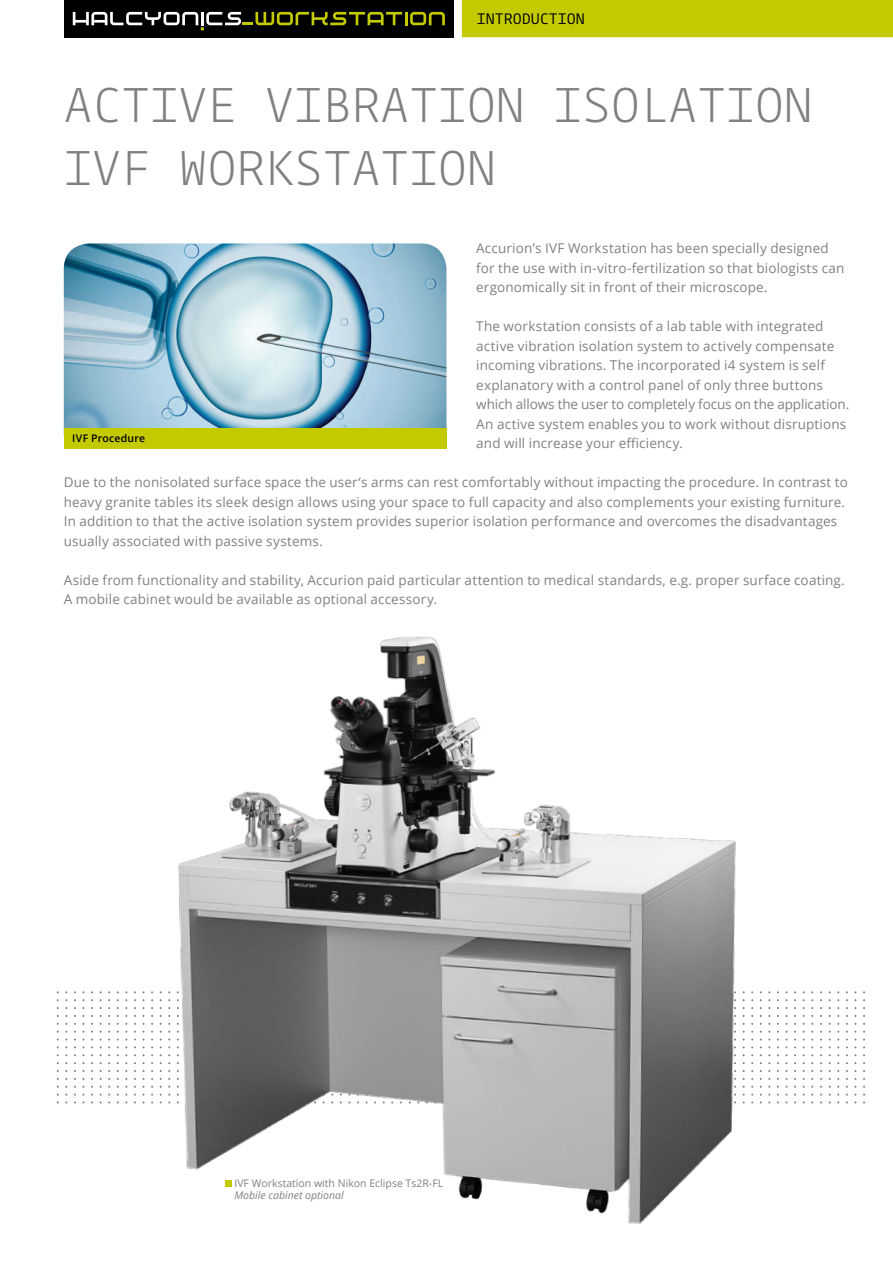
<style>
.page{position:relative;width:893px;height:1263px;background:#fff}
.page>*{position:absolute;margin:0;border:0;box-sizing:border-box;transform-origin:0 0}
.t1{font:300 48px/63px "Fedra Mono Std";color:#7f8181}
.t2{font:15px "Fedra Mono Std";color:#000}
.t3{font:13.5px/19.5px "Open Sans";letter-spacing:.01em;color:#7f8181}
.t4{font:10.5px "Open Sans";color:#7f8181}
.t5{font:italic 10.5px "Open Sans";color:#7f8181}
.t6{font:600 10.5px "Open Sans";letter-spacing:.02em;color:#000}
</style>
<div class="page">
<div style="left:462px;top:0;width:431px;height:37px;background:#c4ca00"></div>
<div style="left:64px;top:0;width:389px;height:37px;background:#000"></div>
<img style="left:64px;top:243px;width:382px;height:185px">
<div style="left:64px;top:428px;width:382px;height:21px;background:#c4ca00"></div>
<svg style="left:73px;top:12px;width:34px;height:13px"></svg>
<svg style="left:110px;top:12px;width:51px;height:13px"></svg>
<svg style="left:206px;top:12px;width:47px;height:13px"></svg>
<svg style="left:164px;top:12px;width:40px;height:18px"></svg>
<svg style="left:255px;top:12px;width:54px;height:13px"></svg>
<svg style="left:312px;top:12px;width:34px;height:13px"></svg>
<svg style="left:349px;top:12px;width:53px;height:13px"></svg>
<svg style="left:405px;top:12px;width:40px;height:13px"></svg>
<img style="left:176px;top:636px;width:560px;height:588px">
<div style="left:225px;top:1180px;width:7px;height:6px;background:#c4ca00"></div>
<p class="t2" style="left:477px;top:10px;width:109px">INTRODUCTION</p>
<h1 class="t1" style="left:64px;top:73px;width:750px">ACTIVE VIBRATION ISOLATION<br>IVF WORKSTATION</h1>
<p class="t3" style="left:476px;top:238px;width:370px">Accurion’s IVF Workstation has been specially designed for the use with in-vitro-fertilization so that biologists can ergonomically sit in front of their microscope.</p>
<p class="t3" style="left:476px;top:316px;width:375px">The workstation consists of a lab table with integrated active vibration isolation system to actively compensate incoming vibrations. The incorporated i4 system is self explanatory with a control panel of only three buttons which allows the user to completely focus on the application.<br>An active system enables you to work without disruptions and will increase your efficiency.</p>
<p class="t3" style="left:64px;top:472px;width:786px">Due to the nonisolated surface space the user‘s arms can rest comfortably without impacting the procedure. In contrast to heavy granite tables its sleek design allows using your space to full capacity and also complements your existing furniture.<br>In addition to that the active isolation system provides superior isolation performance and overcomes the disadvantages usually associated with passive systems.</p>
<p class="t3" style="left:64px;top:570px;width:782px">Aside from functionality and stability, Accurion paid particular attention to medical standards, e.g. proper surface coating.<br>A mobile cabinet would be available as optional accessory.</p>
<p class="t6" style="left:72px;top:431px;width:74px">IVF Procedure</p>
<p class="t4" style="left:234px;top:1175px;width:210px">IVF Workstation with Nikon Eclipse Ts2R-FL</p>
<p class="t5" style="left:234px;top:1188px;width:111px">Mobile cabinet optional</p>
</div>
